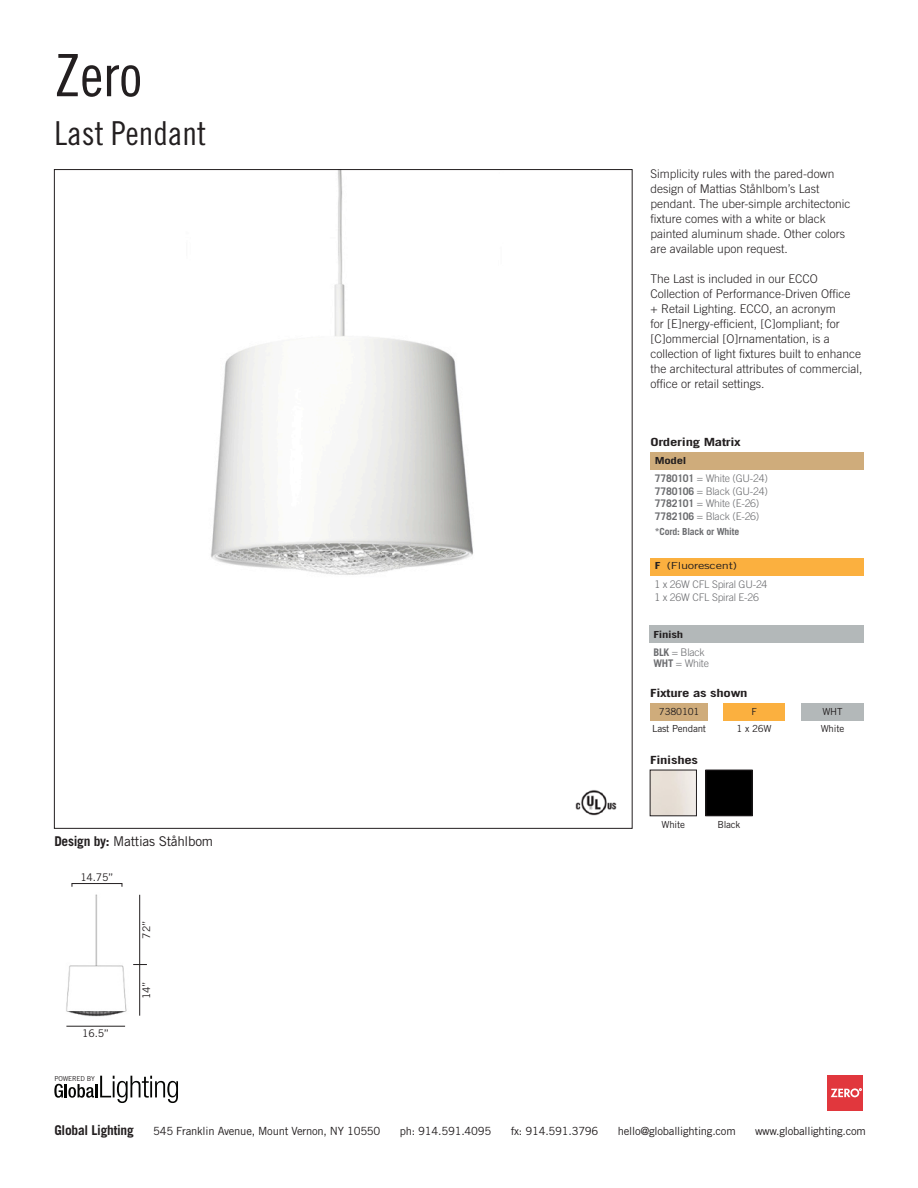
<style>
.page{position:relative;width:918px;height:1188px;background:#fff}
.page>*{position:absolute;margin:0;border:0;box-sizing:border-box;transform-origin:0 0}
.t1{font:58.5px "Trade Gothic LT Std Cn 18";color:#231f20}
.t2{font:33px "Trade Gothic LT Std Cn 18";color:#231f20}
.t3{font:13.5px "Trade Gothic LT Std";letter-spacing:-.02em;color:#231f20}
.t4{font:700 13.5px "Trade Gothic LT Std";letter-spacing:-.02em;color:#231f20}
.t5{font:300 12px/15px "Trade Gothic LT Std";color:#231f20}
.t6{font:11.25px "Trade Gothic LT Std";letter-spacing:-.02em;color:#231f20}
.t7{font:700 11.25px "Trade Gothic LT Std";letter-spacing:-.02em;color:#231f20;scale:1.31 1}
.t8{font:300 10.5px "Trade Gothic LT Std";letter-spacing:-.02em;color:#6c6d70}
.t9{font:10.5px "Trade Gothic LT Std";letter-spacing:-.02em;color:#231f20}
.t10{font:9.75px "Trade Gothic LT Std";letter-spacing:-.02em;color:#231f20}
.t11{font:700 9.75px "Trade Gothic LT Std";letter-spacing:-.02em;color:#6c6d70}
.t12{font:9.75px "Trade Gothic LT Std";letter-spacing:-.02em;color:#231f20;scale:1.31 1}
.t13{font:700 9.75px "Trade Gothic LT Std";letter-spacing:-.02em;color:#231f20;scale:1.31 1}
.t14{font:6.75px "Trade Gothic LT Std";letter-spacing:-.02em;color:#231f20}
.s1{font-weight:700}
</style>
<div class="page">
<img style="left:211px;top:171px;width:262px;height:404px">
<svg style="left:54px;top:1076px;width:124px;height:27px"></svg>
<div style="left:828px;top:1076px;width:35px;height:35px;background:#e1373d"></div>
<svg style="left:831px;top:1088px;width:31px;height:9px"></svg>
<div style="left:650px;top:452px;width:214px;height:18px;background:#cfac7b"></div>
<div style="left:650px;top:626px;width:214px;height:17px;background:#b3b8b9"></div>
<div style="left:650px;top:770px;width:47px;height:46px;border:1px solid #231f20"></div>
<div style="left:708px;top:772px;width:42px;height:42px;background:#000"></div>
<div style="left:706px;top:770px;width:46px;height:46px;border:1px solid #231f20"></div>
<div style="left:650px;top:703px;width:57px;height:18px;background:#cfac7b"></div>
<div style="left:724px;top:703px;width:61px;height:18px;background:#fbb03f"></div>
<div style="left:801px;top:703px;width:63px;height:18px;background:#b3b8b9"></div>
<div style="left:651px;top:558px;width:213px;height:18px;background:#fbb03f"></div>
<img style="left:575px;top:790px;width:42px;height:26px">
<img style="left:66px;top:884px;width:75px;height:143px">
<hr style="left:66px;top:1026px;width:59px;height:1px;background:#231f20">
<hr style="left:139px;top:965px;width:1px;height:51px;background:#231f20">
<hr style="left:139px;top:895px;width:1px;height:70px;background:#231f20">
<svg style="left:133px;top:964px;width:14px;height:1px"></svg>
<hr style="left:72px;top:883px;width:50px;height:1px;background:#231f20">
<p class="t1" style="left:54px;top:41px;width:89px">Zero</p>
<p class="t2" style="left:54px;top:114px;width:154px">Last Pendant</p>
<p class="t3" style="left:54px;top:833px;width:160px"><span class="s1">Design by:</span> Mattias Ståhlbom</p>
<p class="t9" style="left:80px;top:871px;width:35px">14.75”</p>
<p class="t9" style="left:82px;top:1027px;width:28px">16.5”</p>
<p class="t14" style="left:54px;top:1074px;width:42px">POWERED BY</p>
<p class="t9" style="left:140px;top:939px;width:19px;rotate:-90deg">72”</p>
<p class="t9" style="left:140px;top:999px;width:19px;rotate:-90deg">14”</p>
<p class="t5" style="left:651px;top:166px;width:202px">Simplicity rules with the pared-down design of Mattias Ståhlbom’s Last pendant. The uber-simple architectonic fixture comes with a white or black painted aluminum shade. Other colors are available upon request.</p>
<p class="t5" style="left:651px;top:271px;width:214px">The Last is included in our ECCO Collection of Performance-Driven Office<br>+ Retail Lighting. ECCO, an acronym<br>for [E]nergy-efficient, [C]ompliant; for [C]ommercial [O]rnamentation, is a collection of light fixtures built to enhance the architectural attributes of commercial, office or retail settings.</p>
<p class="t7" style="left:650px;top:435px;width:71px">Ordering Matrix</p>
<p class="t13" style="left:655px;top:454px;width:26px">Model</p>
<p class="t8" style="left:655px;top:472px;width:115px"><span class="s1">7780101</span> = White (GU-24)</p>
<p class="t8" style="left:655px;top:485px;width:115px"><span class="s1">7780106</span> = Black (GU-24)</p>
<p class="t8" style="left:655px;top:497px;width:106px"><span class="s1">7782101</span> = White (E-26)</p>
<p class="t8" style="left:655px;top:510px;width:106px"><span class="s1">7782106</span> = Black (E-26)</p>
<p class="t11" style="left:655px;top:525px;width:86px">*Cord: Black or White</p>
<p class="t12" style="left:655px;top:560px;width:64px"><span class="s1">F</span> (Fluorescent)</p>
<p class="t8" style="left:654px;top:578px;width:115px">1 x 26W CFL Spiral GU-24</p>
<p class="t8" style="left:654px;top:591px;width:106px">1 x 26W CFL Spiral E-26</p>
<p class="t13" style="left:653px;top:628px;width:24px">Finish</p>
<p class="t8" style="left:653px;top:646px;width:53px"><span class="s1">BLK</span> = Black</p>
<p class="t8" style="left:653px;top:657px;width:57px"><span class="s1">WHT</span> = White</p>
<p class="t7" style="left:650px;top:686px;width:76px">Fixture as shown</p>
<p class="t10" style="left:659px;top:706px;width:42px">7380101</p>
<p class="t10" style="left:652px;top:723px;width:55px">Last Pendant</p>
<p class="t10" style="left:737px;top:723px;width:37px">1 x 26W</p>
<p class="t10" style="left:821px;top:723px;width:25px">White</p>
<p class="t10" style="left:751px;top:706px;width:7px">F</p>
<p class="t10" style="left:822px;top:706px;width:22px">WHT</p>
<p class="t7" style="left:650px;top:753px;width:38px">Finishes</p>
<p class="t10" style="left:661px;top:819px;width:25px">White</p>
<p class="t10" style="left:717px;top:818px;width:25px">Black</p>
<p class="t4" style="left:54px;top:1122px;width:81px">Global Lighting</p>
<p class="t6" style="left:153px;top:1124px;width:229px">545 Franklin Avenue, Mount Vernon, NY 10550</p>
<p class="t6" style="left:400px;top:1124px;width:93px">ph: 914.591.4095</p>
<p class="t6" style="left:511px;top:1124px;width:89px">fx: 914.591.3796</p>
<p class="t6" style="left:618px;top:1124px;width:119px">hello@globallighting.com</p>
<p class="t6" style="left:755px;top:1124px;width:112px">www.globallighting.com</p>
</div>
